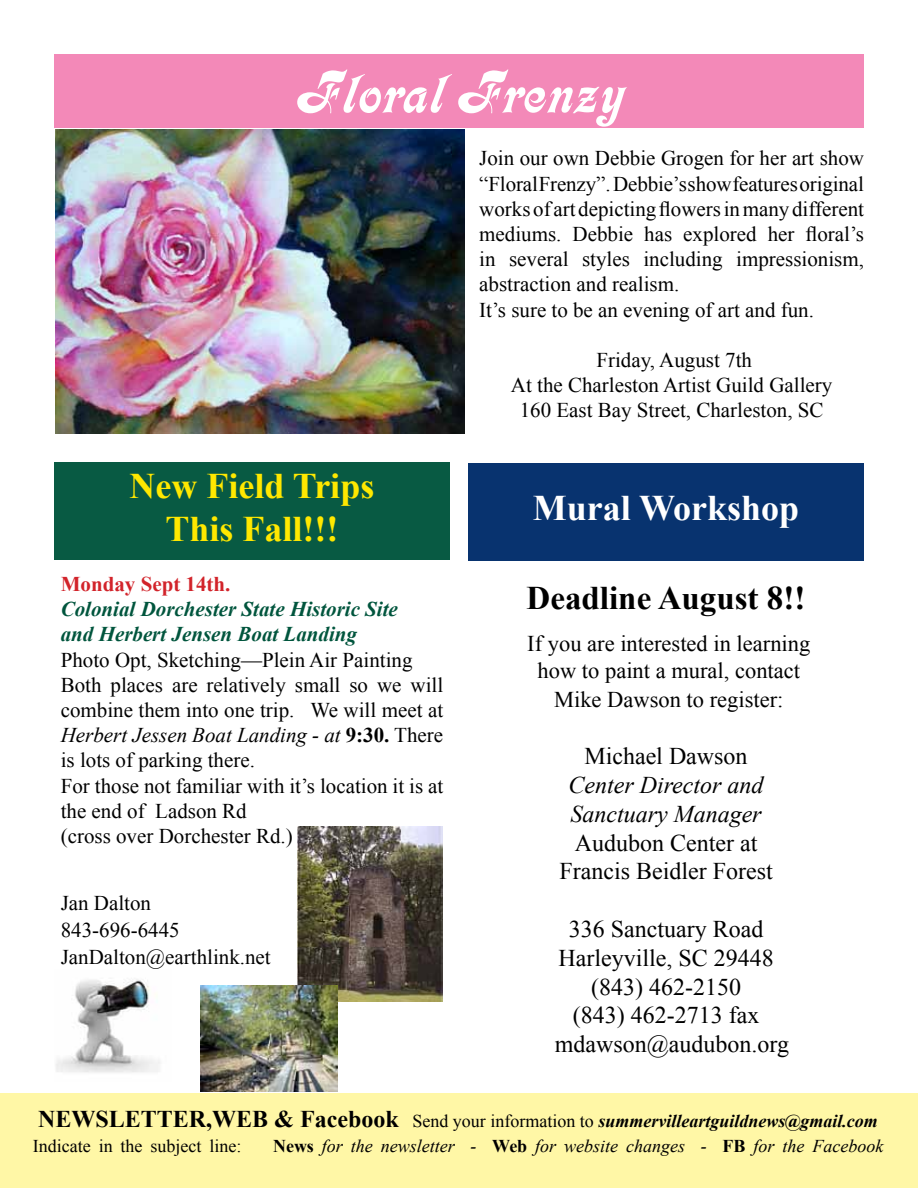
<style>
.page{position:relative;width:918px;height:1188px;background:#fff}
.page>*{position:absolute;margin:0;border:0;box-sizing:border-box;transform-origin:0 0}
.t1{font:58.5px "Partridge";color:#fff}
.t2{font:700 36px/43.2px "Times New Roman";color:#ffe800;text-align:center}
.t3{font:700 36px "Times New Roman";color:#fff}
.t4{font:700 33px "Times New Roman";color:#000}
.t5{font:24px/28.8px "Times New Roman";color:#000;text-align:center}
.t6{font:italic 24px/28.8px "Times New Roman";color:#000}
.t7{font:22.5px/27.9px "Times New Roman";color:#000;text-align:center}
.t8{font:21px/25.2px "Times New Roman";color:#000}
.t9{font:italic 700 21px/25.2px "Times New Roman";color:#00553d}
.t10{font:700 21px "Times New Roman";color:#d2232a}
.t11{font:18px/25.5px "Times New Roman";color:#000}
.t12{font:italic 18px "Times New Roman";color:#000}
.s1{font-style:italic}
.s2{font-weight:700}
.s3{font-weight:700;font-size:24px}
.s4{font-weight:700;font-style:italic}
.s5{font-weight:700;font-style:normal}
</style>
<div class="page">
<div style="left:54px;top:54px;width:810px;height:74px;background:#f389b8"></div>
<div style="left:0;top:1094px;width:918px;height:94px;background:#fff7a6"></div>
<div style="left:54px;top:462px;width:396px;height:97px;background:#085a43"></div>
<img style="left:56px;top:979px;width:104px;height:94px">
<img style="left:297px;top:826px;width:145px;height:176px">
<img style="left:200px;top:986px;width:137px;height:105px">
<div style="left:468px;top:464px;width:396px;height:97px;background:#08336f"></div>
<img style="left:55px;top:129px;width:409px;height:305px">
<h1 class="t1" style="left:296px;top:55px;width:327px">Floral Frenzy</h1>
<p class="t8" style="left:479px;top:145px;width:386px">Join our own Debbie Grogen for her art show “Floral Frenzy”. Debbie’s show features original works of art depicting flowers in many different mediums. Debbie has explored her floral’s in several styles including impressionism, abstraction and realism.<br>It’s sure to be an evening of art and fun.</p>
<p class="t8" style="left:511px;top:347px;width:323px;text-align:center">Friday, August 7th<br>At the Charleston Artist Guild Gallery<br>160 East Bay Street, Charleston, SC</p>
<h2 class="t2" style="left:130px;top:463px;width:246px">New Field Trips<br>This Fall!!!</h2>
<p class="t10" style="left:61px;top:569px;width:171px">Monday Sept 14th.</p>
<p class="t9" style="left:61px;top:596px;width:339px">Colonial Dorchester State Historic Site and Herbert Jensen Boat Landing</p>
<p class="t8" style="left:61px;top:646px;width:384px">Photo Opt, Sketching—Plein Air Painting Both places are relatively small so we will combine them into one trip. We will meet at <span class="s1">Herbert Jessen Boat Landing - at</span> <span class="s2">9:30.</span> There is lots of parking there.<br>For those not familiar with it’s location it is at the end of Ladson Rd<br>(cross over Dorchester Rd.)</p>
<p class="t8" style="left:61px;top:889px;width:212px;line-height:27px">Jan Dalton<br>843-696-6445<br>JanDalton@earthlink.net</p>
<h2 class="t3" style="left:533px;top:482px;width:268px">Mural Workshop</h2>
<h3 class="t4" style="left:527px;top:574px;width:280px">Deadline August 8!!</h3>
<p class="t7" style="left:527px;top:629px;width:285px">If you are interested in learning how to paint a mural, contact<br>Mike Dawson to register:</p>
<p class="t5" style="left:584px;top:741px;width:165px">Michael Dawson</p>
<p class="t6" style="left:568px;top:770px;width:197px">Center Director and<br>Sanctuary Manager</p>
<p class="t5" style="left:559px;top:827px;width:215px">Audubon Center at<br>Francis Beidler Forest</p>
<p class="t5" style="left:555px;top:914px;width:236px">336 Sanctuary Road<br>Harleyville, SC 29448 (843) 462-2150<br>(843) 462-2713 fax mdawson@audubon.org</p>
<p class="t11" style="left:33px;top:1107px;width:847px;text-indent:5px"><span class="s3">NEWSLETTER,WEB &amp; Facebook</span> Send your information to <span class="s4">summervilleartguildnews@gmail.com<br></span>Indicate in the subject line:</p>
<p class="t12" style="left:273px;top:1134px;width:612px"><span class="s5">News</span> for the newsletter - <span class="s5">Web</span> for website changes - <span class="s5">FB</span> for the Facebook</p>
</div>
